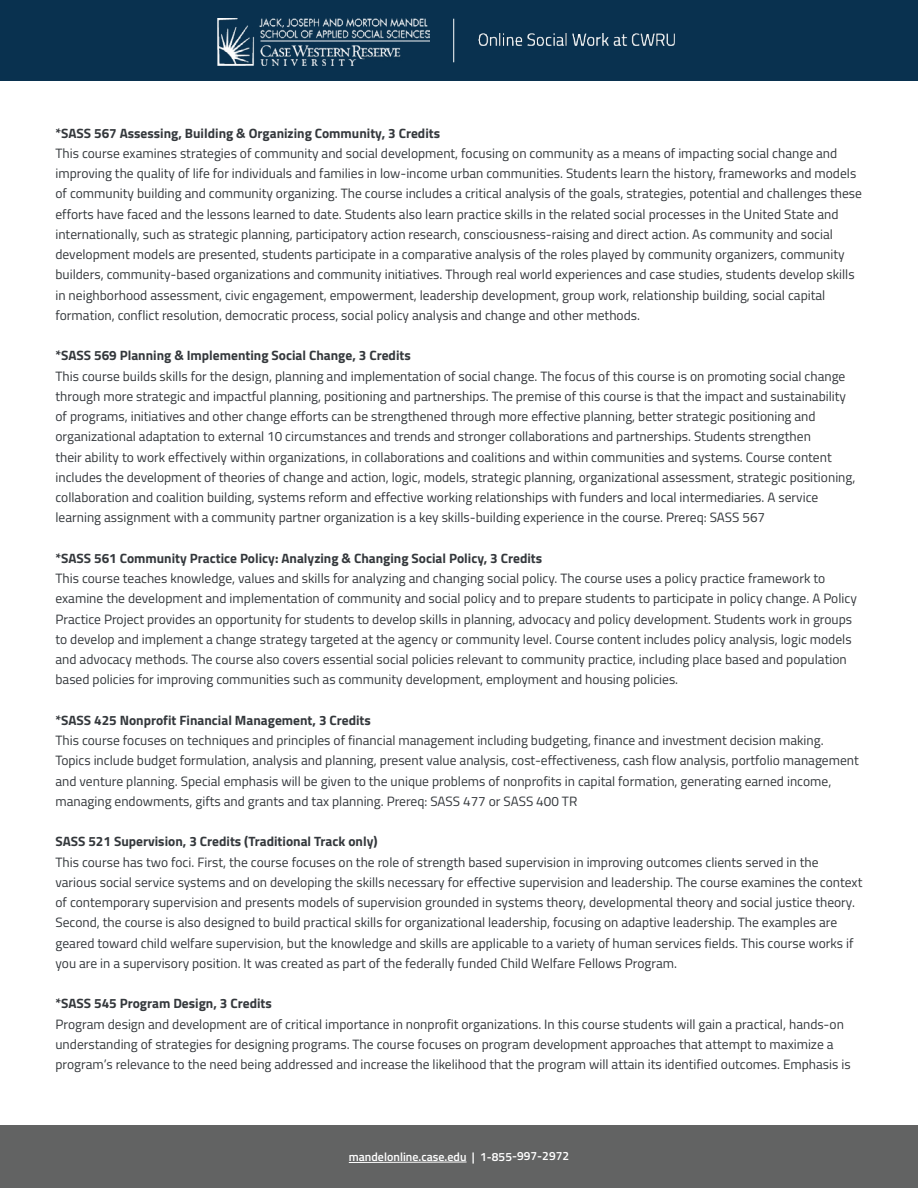
<style>
.page{position:relative;width:918px;height:1188px;background:#fff}
.page>*{position:absolute;margin:0;border:0;box-sizing:border-box;transform-origin:0 0}
.t1{font:13.5px/20.2px "Titillium";color:#34383c}
.t2{font:700 13.5px "Titillium";color:#34383c}
.t3{font:600 12px "Titillium";letter-spacing:-.005em;color:#fff}
</style>
<div class="page">
<div style="left:0;top:1125px;width:918px;height:63px;background:#626363"></div>
<svg style="left:348px;top:1162px;width:119px;height:1px"></svg>
<div style="left:0;top:0;width:918px;height:81px;background:#09314f"></div>
<hr style="left:453px;top:19px;width:1px;height:43px;background:#fff">
<img style="left:217px;top:19px;width:212px;height:46px">
<img style="left:478px;top:34px;width:196px;height:12px">
<p class="t2" style="left:55px;top:123px;width:386px">*SASS 567 Assessing, Building &amp; Organizing Community, 3 Credits</p>
<p class="t1" style="left:55px;top:142px;width:808px">This course examines strategies of community and social development, focusing on community as a means of impacting social change and improving the quality of life for individuals and families in low-income urban communities. Students learn the history, frameworks and models of community building and community organizing. The course includes a critical analysis of the goals, strategies, potential and challenges these efforts have faced and the lessons learned to date. Students also learn practice skills in the related social processes in the United State and internationally, such as strategic planning, participatory action research, consciousness-raising and direct action. As community and social development models are presented, students participate in a comparative analysis of the roles played by community organizers, community builders, community-based organizations and community initiatives. Through real world experiences and case studies, students develop skills in neighborhood assessment, civic engagement, empowerment, leadership development, group work, relationship building, social capital formation, conflict resolution, democratic process, social policy analysis and change and other methods.</p>
<p class="t2" style="left:55px;top:345px;width:357px">*SASS 569 Planning &amp; Implementing Social Change, 3 Credits</p>
<p class="t1" style="left:55px;top:365px;width:802px">This course builds skills for the design, planning and implementation of social change. The focus of this course is on promoting social change through more strategic and impactful planning, positioning and partnerships. The premise of this course is that the impact and sustainability of programs, initiatives and other change efforts can be strengthened through more effective planning, better strategic positioning and organizational adaptation to external 10 circumstances and trends and stronger collaborations and partnerships. Students strengthen<br>their ability to work effectively within organizations, in collaborations and coalitions and within communities and systems. Course content includes the development of theories of change and action, logic, models, strategic planning, organizational assessment, strategic positioning, collaboration and coalition building, systems reform and effective working relationships with funders and local intermediaries. A service learning assignment with a community partner organization is a key skills-building experience in the course. Prereq: SASS 567</p>
<p class="t2" style="left:55px;top:548px;width:488px">*SASS 561 Community Practice Policy: Analyzing &amp; Changing Social Policy, 3 Credits</p>
<p class="t1" style="left:55px;top:568px;width:803px">This course teaches knowledge, values and skills for analyzing and changing social policy. The course uses a policy practice framework to examine the development and implementation of community and social policy and to prepare students to participate in policy change. A Policy Practice Project provides an opportunity for students to develop skills in planning, advocacy and policy development. Students work in groups to develop and implement a change strategy targeted at the agency or community level. Course content includes policy analysis, logic models and advocacy methods. The course also covers essential social policies relevant to community practice, including place based and population based policies for improving communities such as community development, employment and housing policies.</p>
<p class="t2" style="left:55px;top:710px;width:317px">*SASS 425 Nonprofit Financial Management, 3 Credits</p>
<p class="t1" style="left:55px;top:730px;width:805px">This course focuses on techniques and principles of financial management including budgeting, finance and investment decision making.<br>Topics include budget formulation, analysis and planning, present value analysis, cost-effectiveness, cash flow analysis, portfolio management and venture planning. Special emphasis will be given to the unique problems of nonprofits in capital formation, generating earned income, managing endowments, gifts and grants and tax planning. Prereq: SASS 477 or SASS 400 TR</p>
<p class="t2" style="left:55px;top:831px;width:324px">SASS 521 Supervision, 3 Credits (Traditional Track only)</p>
<p class="t1" style="left:55px;top:851px;width:808px">This course has two foci. First, the course focuses on the role of strength based supervision in improving outcomes clients served in the various social service systems and on developing the skills necessary for effective supervision and leadership. The course examines the context of contemporary supervision and presents models of supervision grounded in systems theory, developmental theory and social justice theory.<br>Second, the course is also designed to build practical skills for organizational leadership, focusing on adaptive leadership. The examples are geared toward child welfare supervision, but the knowledge and skills are applicable to a variety of human services fields. This course works if you are in a supervisory position. It was created as part of the federally funded Child Welfare Fellows Program.</p>
<p class="t2" style="left:55px;top:993px;width:218px">*SASS 545 Program Design, 3 Credits</p>
<p class="t1" style="left:55px;top:1013px;width:797px">Program design and development are of critical importance in nonprofit organizations. In this course students will gain a practical, hands-on understanding of strategies for designing programs. The course focuses on program development approaches that attempt to maximize a program’s relevance to the need being addressed and increase the likelihood that the program will attain its identified outcomes. Emphasis is</p>
<p class="t3" style="left:349px;top:1148px;width:222px">mandelonline.case.edu | 1-855-997-2972</p>
</div>
